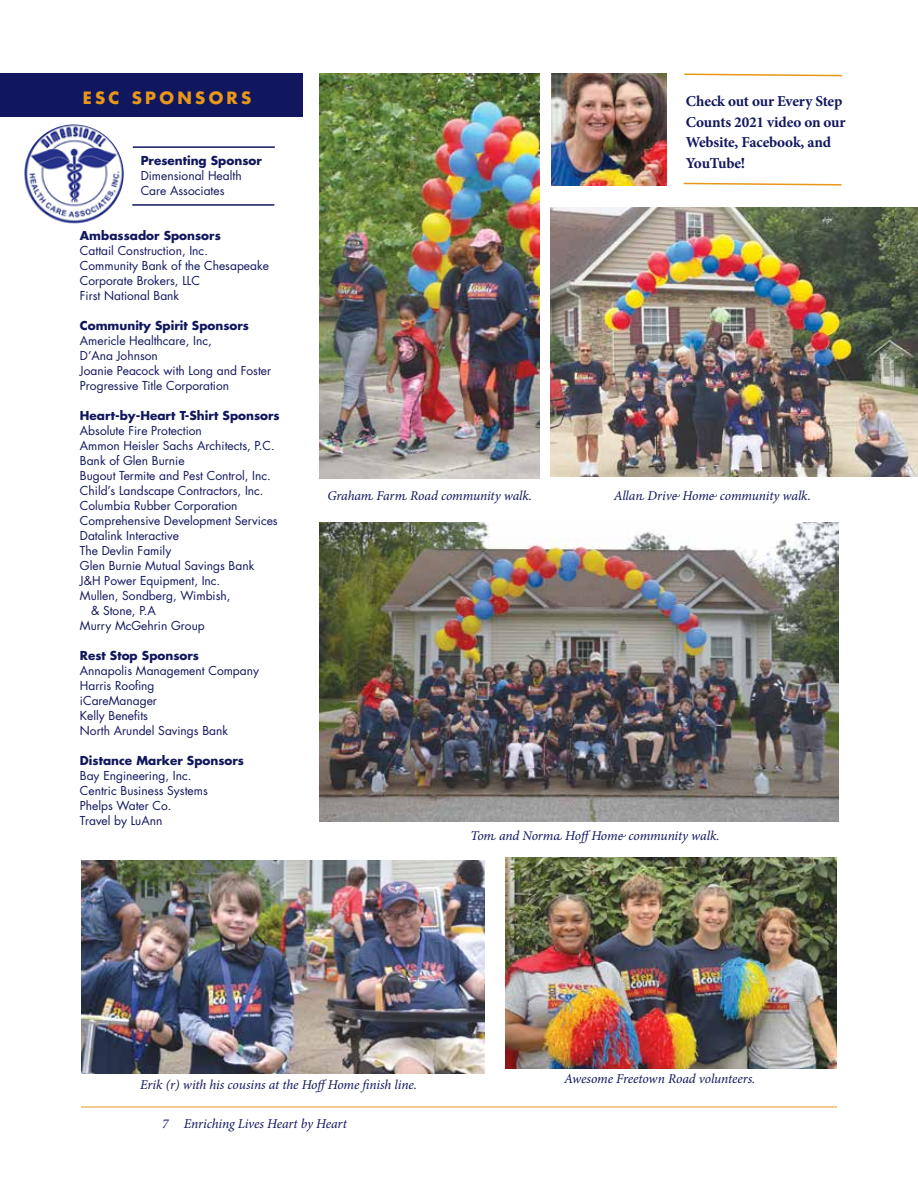
<style>
.page{position:relative;width:918px;height:1188px;background:#fff}
.page>*{position:absolute;margin:0;border:0;box-sizing:border-box;transform-origin:0 0}
.t1{font:700 16.5px "Futura Std";letter-spacing:.2em;color:#e89719}
.t2{font:700 15.15px/20.7px "Minion Pro";letter-spacing:-.01em;color:#11175e}
.t3{font:italic 13.5px "Minion Pro";letter-spacing:-.01em;color:#11175e}
.t4{font:12px/15px "Futura Std";color:#11175e}
.t5{font:700 12px "Futura Std";color:#11175e}
</style>
<div class="page">
<hr style="left:81px;top:1107px;width:756px;height:1px;background:#e89719">
<img style="left:320px;top:74px;width:220px;height:404px">
<svg style="left:683px;top:182px;width:159px;height:4px"></svg>
<img style="left:505px;top:858px;width:332px;height:211px">
<img style="left:320px;top:523px;width:518px;height:298px">
<div style="left:0;top:74px;width:302px;height:43px;background:#11175e"></div>
<img style="left:552px;top:73px;width:114px;height:113px">
<img style="left:81px;top:860px;width:404px;height:213px">
<img style="left:24px;top:124px;width:100px;height:100px;border-radius:50px">
<hr style="left:132px;top:204px;width:142px;height:2px;background:#11175e">
<hr style="left:133px;top:146px;width:142px;height:2px;background:#11175e">
<img style="left:551px;top:207px;width:367px;height:270px">
<svg style="left:684px;top:73px;width:158px;height:4px"></svg>
<h1 class="t1" style="left:83px;top:87px;width:170px">ESC SPONSORS</h1>
<p class="t5" style="left:141px;top:153px;width:123px">Presenting Sponsor</p>
<p class="t4" style="left:141px;top:169px;width:103px">Dimensional Health<br>Care Associates</p>
<p class="t5" style="left:80px;top:228px;width:142px">Ambassador Sponsors</p>
<p class="t4" style="left:80px;top:244px;width:191px">Cattail Construction, Inc.<br>Community Bank of the Chesapeake<br>Corporate Brokers, LLC<br>First National Bank</p>
<p class="t5" style="left:80px;top:318px;width:171px">Community Spirit Sponsors</p>
<p class="t4" style="left:80px;top:334px;width:193px">Americle Healthcare, Inc,<br>D’Ana Johnson<br>Joanie Peacock with Long and Foster<br>Progressive Title Corporation</p>
<p class="t5" style="left:80px;top:408px;width:201px">Heart-by-Heart T-Shirt Sponsors</p>
<p class="t4" style="left:80px;top:424px;width:124px">Absolute Fire Protection</p>
<p class="t4" style="left:80px;top:439px;width:196px">Ammon Heisler Sachs Architects, P.C.</p>
<p class="t4" style="left:80px;top:454px;width:106px">Bank of Glen Burnie</p>
<p class="t4" style="left:80px;top:469px;width:192px">Bugout Termite and Pest Control, Inc.</p>
<p class="t4" style="left:80px;top:484px;width:185px">Child’s Landscape Contractors, Inc.</p>
<p class="t4" style="left:80px;top:499px;width:159px">Columbia Rubber Corporation</p>
<p class="t4" style="left:80px;top:514px;width:199px">Comprehensive Development Services</p>
<p class="t4" style="left:80px;top:529px;width:101px">Datalink Interactive</p>
<p class="t4" style="left:80px;top:544px;width:93px">The Devlin Family</p>
<p class="t4" style="left:80px;top:559px;width:176px">Glen Burnie Mutual Savings Bank</p>
<p class="t4" style="left:80px;top:574px;width:142px">J&amp;H Power Equipment, Inc.</p>
<p class="t4" style="left:80px;top:589px;width:152px">Mullen, Sondberg, Wimbish,</p>
<p class="t4" style="left:91px;top:604px;width:66px">&amp; Stone, P.A</p>
<p class="t4" style="left:80px;top:619px;width:126px">Murry McGehrin Group</p>
<p class="t5" style="left:80px;top:648px;width:121px">Rest Stop Sponsors</p>
<p class="t4" style="left:80px;top:664px;width:181px">Annapolis Management Company<br>Harris Roofing<br>iCareManager<br>Kelly Benefits<br>North Arundel Savings Bank</p>
<p class="t5" style="left:80px;top:753px;width:166px">Distance Marker Sponsors</p>
<p class="t4" style="left:80px;top:769px;width:129px">Bay Engineering, Inc.<br>Centric Business Systems<br>Phelps Water Co.<br>Travel by LuAnn</p>
<p class="t2" style="left:686px;top:91px;width:161px">Check out our Every Step<br>Counts 2021 video on our<br>Website, Facebook, and<br>YouTube!</p>
<p class="t3" style="left:328px;top:487px;width:206px">Graham Farm Road community walk.</p>
<p class="t3" style="left:614px;top:486px;width:199px">Allan Drive Home community walk.</p>
<p class="t3" style="left:471px;top:826px;width:251px">Tom and Norma HoffHome community walk.</p>
<p class="t3" style="left:140px;top:1075px;width:278px">Erik (r) with his cousins at the HoffHome finish line.</p>
<p class="t3" style="left:162px;top:1115px;width:186px">7 Enriching Lives Heart by Heart</p>
<p class="t3" style="left:564px;top:1070px;width:193px">Awesome Freetown Road volunteers.</p>
</div>
